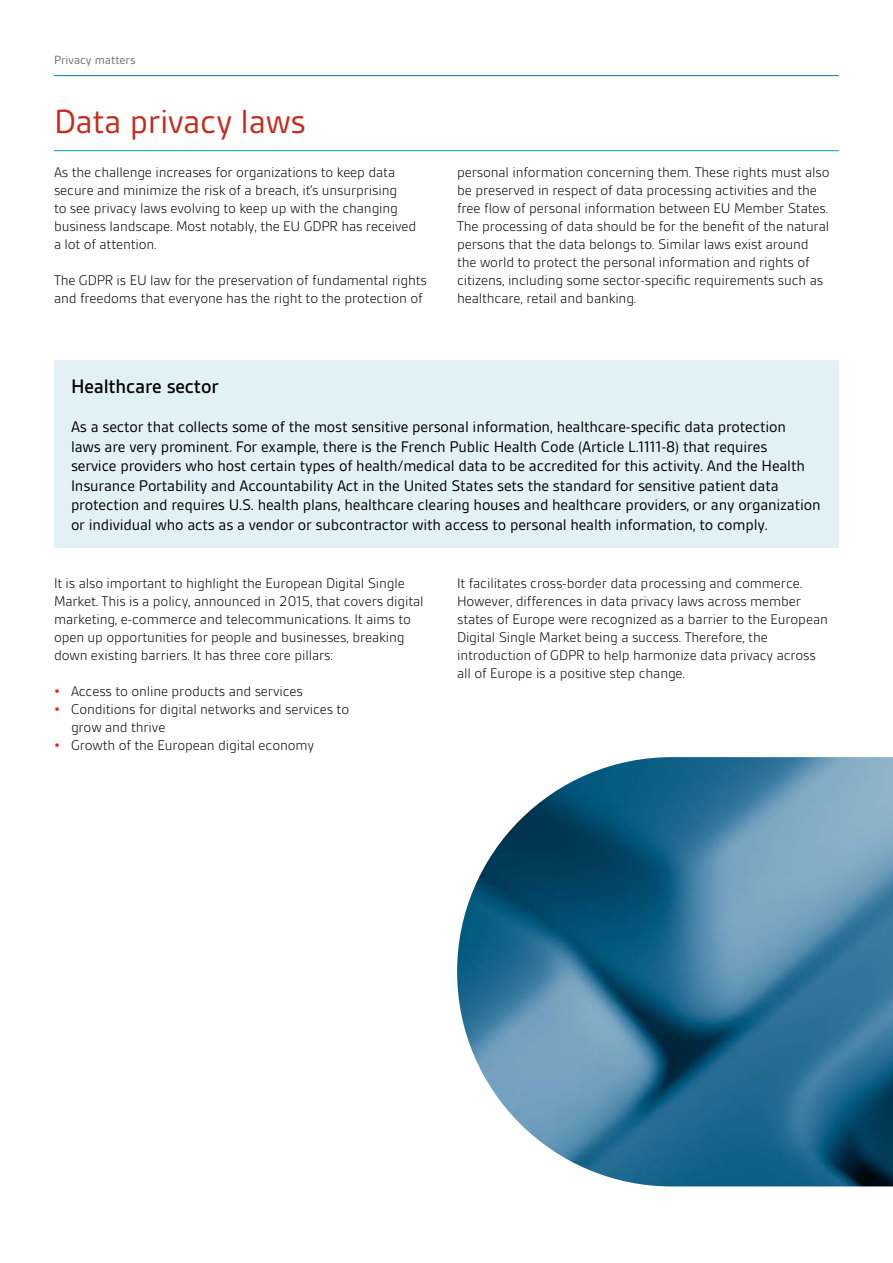
<style>
.page{position:relative;width:893px;height:1263px;background:#fff}
.page>*{position:absolute;margin:0;border:0;box-sizing:border-box;transform-origin:0 0}
.t1{font:36px "BSI Gesta";letter-spacing:-.01em;color:#c62a1b}
.t2{font:500 21px "BSI Gesta";letter-spacing:-.01em;color:#000}
.t3{font:16.5px/19.5px "BSI Gesta";letter-spacing:-.01em;color:#000}
.t4{font:300 15px/18px "BSI Gesta";letter-spacing:-.01em;color:#000}
.t5{font:12.75px "BSI Gesta";color:#706f6f}
.s1{font-weight:700;color:#e42313}
</style>
<div class="page">
<hr style="left:54px;top:150px;width:785px;height:1px;background:#009eb5">
<div style="left:54px;top:360px;width:785px;height:187px;background:#e1f1f6"></div>
<hr style="left:54px;top:75px;width:785px;height:1px;background:#007f92">
<img style="left:457px;top:757px;width:436px;height:429px">
<p class="t5" style="left:54px;top:53px;width:83px">Privacy matters</p>
<h1 class="t1" style="left:54px;top:103px;width:253px">Data privacy laws</h1>
<p class="t4" style="left:54px;top:164px;width:364px">As the challenge increases for organizations to keep data secure and minimize the risk of a breach, it’s unsurprising<br>to see privacy laws evolving to keep up with the changing business landscape. Most notably, the EU GDPR has received a lot of attention.</p>
<p class="t4" style="left:54px;top:272px;width:374px">The GDPR is EU law for the preservation of fundamental rights and freedoms that everyone has the right to the protection of</p>
<p class="t4" style="left:457px;top:164px;width:374px">personal information concerning them. These rights must also be preserved in respect of data processing activities and the free flow of personal information between EU Member States.<br>The processing of data should be for the benefit of the natural persons that the data belongs to. Similar laws exist around the world to protect the personal information and rights of citizens, including some sector-specific requirements such as healthcare, retail and banking.</p>
<h2 class="t2" style="left:71px;top:375px;width:149px">Healthcare sector</h2>
<p class="t3" style="left:71px;top:417px;width:751px">As a sector that collects some of the most sensitive personal information, healthcare-specific data protection<br>laws are very prominent. For example, there is the French Public Health Code (Article L.1111-8) that requires<br>service providers who host certain types of health/medical data to be accredited for this activity. And the Health Insurance Portability and Accountability Act in the United States sets the standard for sensitive patient data protection and requires U.S. health plans, healthcare clearing houses and healthcare providers, or any organization or individual who acts as a vendor or subcontractor with access to personal health information, to comply.</p>
<p class="t4" style="left:54px;top:574px;width:371px">It is also important to highlight the European Digital Single Market. This is a policy, announced in 2015, that covers digital marketing, e-commerce and telecommunications. It aims to open up opportunities for people and businesses, breaking down existing barriers. It has three core pillars:</p>
<p class="t4" style="left:54px;top:682px;width:250px"><span class="s1">•</span> Access to online products and services</p>
<p class="t4" style="left:71px;top:700px;width:280px;text-indent:-17px"><span class="s1">•</span> Conditions for digital networks and services to grow and thrive</p>
<p class="t4" style="left:54px;top:736px;width:262px"><span class="s1">•</span> Growth of the European digital economy</p>
<p class="t4" style="left:457px;top:574px;width:372px">It facilitates cross-border data processing and commerce.<br>However, differences in data privacy laws across member states of Europe were recognized as a barrier to the European Digital Single Market being a success. Therefore, the introduction of GDPR to help harmonize data privacy across all of Europe is a positive step change.</p>
</div>
